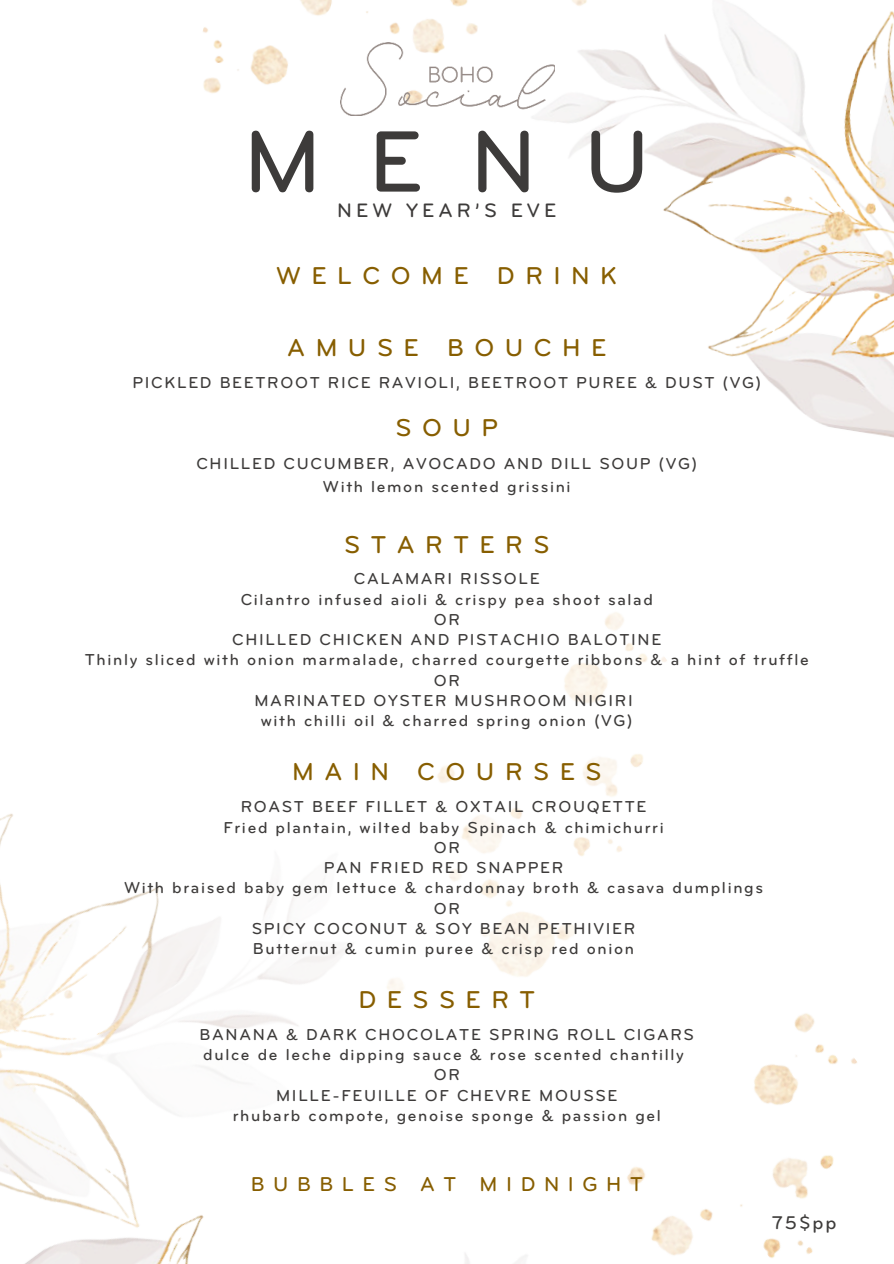
<style>
.page{position:relative;width:894px;height:1264px;background:#fff}
.page>*{position:absolute;margin:0;border:0;box-sizing:border-box;transform-origin:0 0}
.t1{font:500 90.3px "Bryant";color:#3d3b3a}
.t2{font:500 25.35px "Bryant";letter-spacing:.41em;color:#875e00}
.t3{font:500 20.85px "Bryant";letter-spacing:.41em;color:#875e00}
.t4{font:500 20.25px "Bryant";letter-spacing:.2em;color:#3d3b3a}
.t5{font:500 19.05px "Bryant";color:#3d3b3a}
.t6{font:500 16.5px/20.2px "Bryant";letter-spacing:.1em;color:#3d3b3a;text-align:center}
</style>
<div class="page">
<img style="left:203px;top:0;width:639px;height:429px">
<img style="left:0;top:278px;width:785px;height:985px">
<img style="left:842px;top:11px;width:51px;height:427px">
<img style="left:340px;top:42px;width:214px;height:73px">
<h1 class="t1" style="left:243px;top:106px;width:408px">MENU</h1>
<p class="t4" style="left:337px;top:197px;width:220px">NEW YEAR’S EVE</p>
<h2 class="t2" style="left:276px;top:260px;width:342px">WELCOME DRINK</h2>
<h2 class="t2" style="left:287px;top:332px;width:320px">AMUSE BOUCHE</h2>
<p class="t6" style="left:132px;top:373px;width:630px">PICKLED BEETROOT RICE RAVIOLI, BEETROOT PUREE &amp; DUST (VG)</p>
<h2 class="t2" style="left:395px;top:412px;width:104px">SOUP</h2>
<p class="t6" style="left:196px;top:451px;width:502px;line-height:23.7px">CHILLED CUCUMBER, AVOCADO AND DILL SOUP (VG)<br>With lemon scented grissini</p>
<h2 class="t2" style="left:344px;top:528px;width:206px">STARTERS</h2>
<p class="t6" style="left:85px;top:569px;width:725px">CALAMARI RISSOLE<br>Cilantro infused aioli &amp; crispy pea shoot salad<br>OR<br>CHILLED CHICKEN AND PISTACHIO BALOTINE<br>Thinly sliced with onion marmalade, charred courgette ribbons &amp; a hint of truffle OR<br>MARINATED OYSTER MUSHROOM NIGIRI<br>with chilli oil &amp; charred spring onion (VG)</p>
<h2 class="t2" style="left:292px;top:756px;width:311px">MAIN COURSES</h2>
<p class="t6" style="left:124px;top:796px;width:640px">ROAST BEEF FILLET &amp; OXTAIL CROUQETTE<br>Fried plantain, wilted baby Spinach &amp; chimichurri<br>OR<br>PAN FRIED RED SNAPPER<br>With braised baby gem lettuce &amp; chardonnay broth &amp; casava dumplings<br>OR<br>SPICY COCONUT &amp; SOY BEAN PETHIVIER<br>Butternut &amp; cumin puree &amp; crisp red onion</p>
<h2 class="t2" style="left:358px;top:984px;width:178px">DESSERT</h2>
<p class="t6" style="left:199px;top:1024px;width:495px">BANANA &amp; DARK CHOCOLATE SPRING ROLL CIGARS dulce de leche dipping sauce &amp; rose scented chantilly OR<br>MILLE-FEUILLE OF CHEVRE MOUSSE<br>rhubarb compote, genoise sponge &amp; passion gel</p>
<p class="t3" style="left:251px;top:1171px;width:393px">BUBBLES AT MIDNIGHT</p>
<p class="t5" style="left:771px;top:1210px;width:66px">75$pp</p>
</div>
